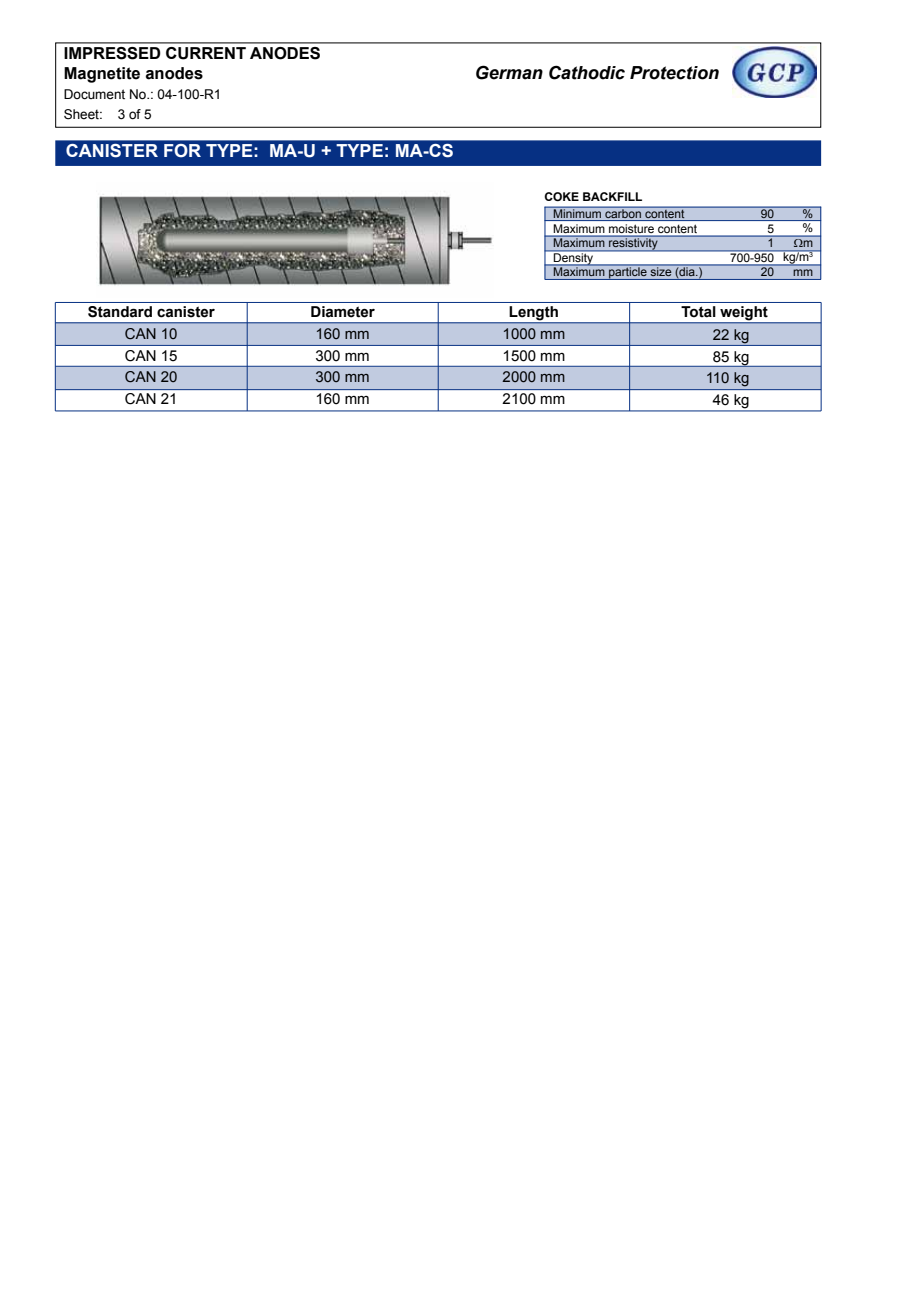
<style>
.page{position:relative;width:919px;height:1289px;background:#fff}
.page>*{position:absolute;margin:0;border:0;box-sizing:border-box;transform-origin:0 0}
.t1{font:700 18px "Arial";color:#fff}
.t2{font:italic 700 18px "Arial";color:#000}
.t3{font:700 16.5px/19.8px "Arial";color:#000}
.t4{font:15px/21.8px "Arial";color:#000;text-align:justify}
.t5{font:700 15px "Arial";color:#000}
.t6{font:13.5px/20.2px "Arial";color:#000}
.t7{font:12px/14.4px "Arial";color:#000;text-align:right}
.t8{font:700 12px "Arial";color:#000}
</style>
<div class="page">
<div style="left:55px;top:367px;width:766px;height:22px;background:#c1cbe0"></div>
<div style="left:55px;top:322px;width:766px;height:23px;background:#c1cbe0;border:1px solid #c1cbe0"></div>
<div style="left:55px;top:140px;width:766px;height:26px;background:#063083;border:2px solid #063083"></div>
<hr style="left:55px;top:322px;width:766px;height:1px;background:#063083">
<hr style="left:55px;top:345px;width:766px;height:1px;background:#063083">
<div style="left:544px;top:264px;width:277px;height:15px;background:#c1cbe0;border:2px solid #c1cbe0"></div>
<div style="left:544px;top:236px;width:277px;height:14px;background:#c1cbe0"></div>
<svg style="left:544px;top:206px;width:277px;height:16px;background:#bfc9df"></svg>
<hr style="left:544px;top:207px;width:277px;height:1px;background:#063083">
<hr style="left:544px;top:220px;width:277px;height:1px;background:#063083">
<hr style="left:544px;top:236px;width:277px;height:1px;background:#063083">
<hr style="left:544px;top:250px;width:277px;height:1px;background:#063083">
<hr style="left:544px;top:264px;width:277px;height:1px;background:#063083">
<hr style="left:544px;top:279px;width:277px;height:1px;background:#063083">
<hr style="left:544px;top:207px;width:1px;height:72px;background:#063083">
<hr style="left:820px;top:207px;width:1px;height:72px;background:#063083">
<img style="left:732px;top:47px;width:84px;height:51px">
<img style="left:97px;top:191px;width:396px;height:95px">
<hr style="left:55px;top:302px;width:1px;height:109px;background:#063083">
<hr style="left:247px;top:302px;width:1px;height:109px;background:#063083">
<hr style="left:438px;top:302px;width:1px;height:109px;background:#063083">
<hr style="left:629px;top:302px;width:1px;height:109px;background:#063083">
<hr style="left:820px;top:302px;width:1px;height:109px;background:#063083">
<hr style="left:55px;top:302px;width:766px;height:1px;background:#063083">
<hr style="left:55px;top:366px;width:766px;height:1px;background:#063083">
<hr style="left:55px;top:389px;width:766px;height:1px;background:#063083">
<hr style="left:55px;top:410px;width:766px;height:1px;background:#063083">
<h2 class="t3" style="left:64px;top:44px;width:258px">IMPRESSED CURRENT ANODES<br>Magnetite anodes</h2>
<p class="t6" style="left:64px;top:84px;width:159px">Document No.: 04-100-R1<br>Sheet: 3 of 5</p>
<h1 class="t1" style="left:66px;top:139px;width:389px">CANISTER FOR TYPE: MA-U + TYPE: MA-CS</h1>
<p class="t5" style="left:88px;top:302px;width:128px">Standard canister</p>
<p class="t4" style="left:125px;top:323px;width:54px">CAN 10<br>CAN 15<br>CAN 20<br>CAN 21</p>
<p class="t5" style="left:310px;top:302px;width:66px">Diameter</p>
<p class="t4" style="left:315px;top:323px;width:56px">160 mm 300 mm 300 mm 160 mm</p>
<h1 class="t2" style="left:475px;top:61px;width:246px">German Cathodic Protection</h1>
<p class="t8" style="left:544px;top:189px;width:99px">COKE BACKFILL</p>
<p class="t7" style="left:553px;top:207px;width:151px;text-align:left">Minimum carbon content<br>Maximum moisture content<br>Maximum resistivity<br>Density<br>Maximum particle size (dia.)</p>
<p class="t7" style="left:730px;top:207px;width:46px">90<br>5<br>1<br>700-950<br>20</p>
<p class="t7" style="left:783px;top:207px;width:31px">%<br>%<br>m kg/m<sup>3 </sup>mm</p>
<p class="t5" style="left:509px;top:302px;width:51px">Length</p>
<p class="t4" style="left:502px;top:323px;width:64px">1000 mm 1500 mm 2000 mm 2100 mm</p>
<p class="t4" style="left:705px;top:324px;width:45px;text-align:center">22 kg<br>85 kg<br>110 kg<br>46 kg</p>
<p class="t5" style="left:681px;top:302px;width:88px">Total weight</p>
</div>
